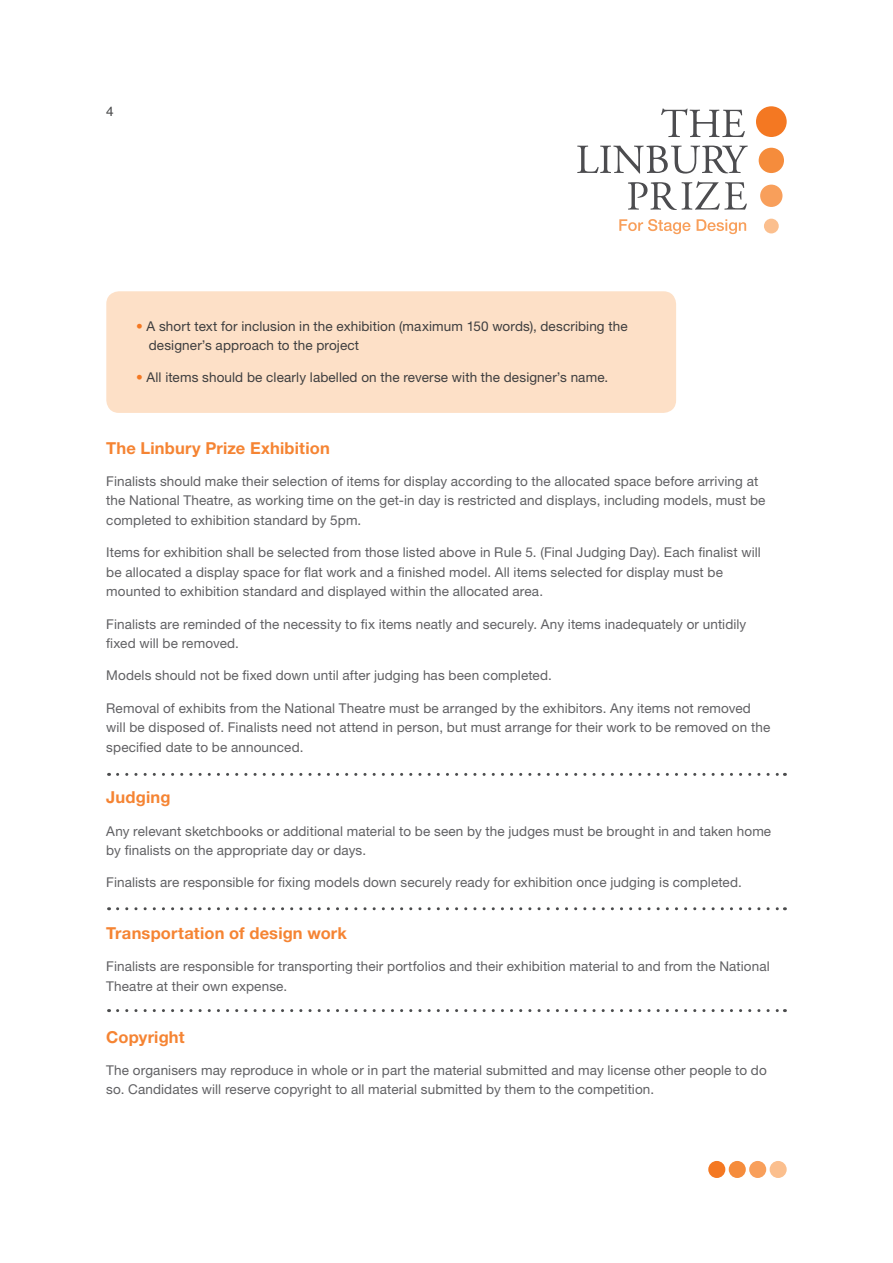
<style>
.page{position:relative;width:893px;height:1263px;background:#fff}
.page>*{position:absolute;margin:0;border:0;box-sizing:border-box;transform-origin:0 0}
.t1{font:700 16.5px "Helvetica Neue LT Std";letter-spacing:.01em;color:#f58433}
.t2{font:13.5px/19.5px "Helvetica Neue LT Std";letter-spacing:.01em;color:#606063}
.t3{font:13.5px/19.5px "Helvetica Neue LT Std";letter-spacing:.01em;color:#3e3e3f}
.t4{font:13.5px "Helvetica";color:#4b4c4d}
.s1{color:#f47822}
</style>
<div class="page">
<div style="left:749px;top:1161px;width:17px;height:17px;background:#f89f5b;border-radius:50%"></div>
<div style="left:729px;top:1161px;width:17px;height:17px;background:#f58c3c;border-radius:50%"></div>
<div style="left:770px;top:1161px;width:17px;height:17px;background:#fbbf8e;border-radius:50%"></div>
<div style="left:708px;top:1161px;width:17px;height:17px;background:#f47822;border-radius:50%"></div>
<svg style="left:661px;top:108px;width:84px;height:29px"></svg>
<div style="left:756px;top:106px;width:31px;height:31px;background:#f47822;border-radius:50%"></div>
<div style="left:759px;top:148px;width:25px;height:25px;background:#f58c3c;border-radius:50%"></div>
<div style="left:760px;top:185px;width:22px;height:22px;background:#f89f5b;border-radius:50%"></div>
<div style="left:764px;top:219px;width:15px;height:14px;background:#fbbf8e;border-radius:50%"></div>
<svg style="left:619px;top:219px;width:71px;height:15px"></svg>
<svg style="left:697px;top:219px;width:49px;height:15px"></svg>
<svg style="left:577px;top:146px;width:171px;height:28px"></svg>
<svg style="left:628px;top:181px;width:119px;height:29px"></svg>
<div style="left:106px;top:291px;width:570px;height:122px;background:#fde0c7;border-radius:13px"></div>
<svg style="left:118px;top:907px;width:667px;height:3px"></svg>
<svg style="left:118px;top:773px;width:667px;height:3px"></svg>
<svg style="left:118px;top:1009px;width:667px;height:3px"></svg>
<p class="t4" style="left:106px;top:101px;width:9px">4</p>
<p class="t3" style="left:149px;top:316px;width:480px;text-indent:-13px"><span class="s1">•</span> A short text for inclusion in the exhibition (maximum 150 words), describing the designer’s approach to the project</p>
<p class="t3" style="left:136px;top:368px;width:474px"><span class="s1">•</span> All items should be clearly labelled on the reverse with the designer’s name.</p>
<p class="t1" style="left:106px;top:438px;width:225px">The Linbury Prize Exhibition</p>
<p class="t2" style="left:106px;top:471px;width:661px">Finalists should make their selection of items for display according to the allocated space before arriving at the National Theatre, as working time on the get-in day is restricted and displays, including models, must be completed to exhibition standard by 5pm.</p>
<p class="t2" style="left:106px;top:542px;width:656px">Items for exhibition shall be selected from those listed above in Rule 5. (Final Judging Day). Each finalist will be allocated a display space for flat work and a finished model. All items selected for display must be mounted to exhibition standard and displayed within the allocated area.</p>
<p class="t2" style="left:106px;top:614px;width:642px">Finalists are reminded of the necessity to fix items neatly and securely. Any items inadequately or untidily fixed will be removed.</p>
<p class="t2" style="left:106px;top:665px;width:447px">Models should not be fixed down until after judging has been completed.</p>
<p class="t2" style="left:106px;top:698px;width:665px">Removal of exhibits from the National Theatre must be arranged by the exhibitors. Any items not removed will be disposed of. Finalists need not attend in person, but must arrange for their work to be removed on the specified date to be announced.</p>
<p class="t1" style="left:106px;top:787px;width:66px">Judging</p>
<p class="t2" style="left:106px;top:821px;width:666px">Any relevant sketchbooks or additional material to be seen by the judges must be brought in and taken home by finalists on the appropriate day or days.</p>
<p class="t2" style="left:106px;top:872px;width:637px">Finalists are responsible for fixing models down securely ready for exhibition once judging is completed.</p>
<p class="t1" style="left:106px;top:923px;width:242px">Transportation of design work</p>
<p class="t2" style="left:106px;top:957px;width:665px">Finalists are responsible for transporting their portfolios and their exhibition material to and from the National<br>Theatre at their own expense.</p>
<p class="t1" style="left:106px;top:1026px;width:80px">Copyright</p>
<p class="t2" style="left:106px;top:1060px;width:662px">The organisers may reproduce in whole or in part the material submitted and may license other people to do so. Candidates will reserve copyright to all material submitted by them to the competition.</p>
</div>
